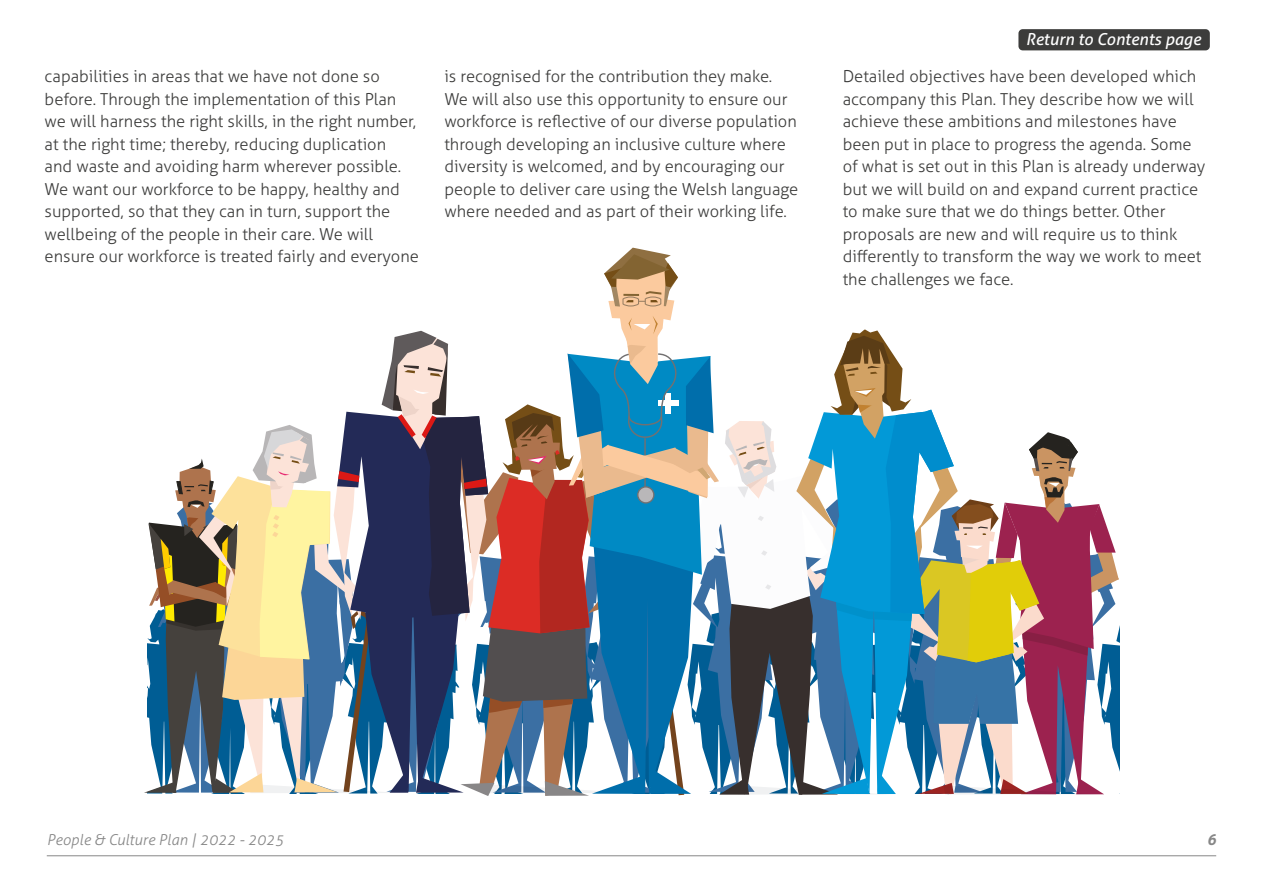
<style>
.page{position:relative;width:1263px;height:893px;background:#fff}
.page>*{position:absolute;margin:0;border:0;box-sizing:border-box;transform-origin:0 0}
.t1{font:300 16.5px/22.5px "Aller";color:#3c3c3b}
.t2{font:italic 16.5px "Aller";color:#fff}
.t3{font:italic 300 15px "Aller";color:#878787}
.t4{font:italic 700 15px "Aller";color:#878787}
</style>
<div class="page">
<hr style="left:47px;top:855px;width:1169px;height:1px;background:#878787">
<div style="left:1018px;top:29px;width:192px;height:21px;background:#3c3c3b;border-radius:4px"></div>
<svg style="left:144px;top:248px;width:975px;height:548px"></svg>
<p class="t2" style="left:1026px;top:29px;width:176px">Return to Contents page</p>
<p class="t1" style="left:45px;top:65px;width:376px">capabilities in areas that we have not done so before. Through the implementation of this Plan we will harness the right skills, in the right number, at the right time; thereby, reducing duplication<br>and waste and avoiding harm wherever possible.<br>We want our workforce to be happy, healthy and supported, so that they can in turn, support the wellbeing of the people in their care. We will ensure our workforce is treated fairly and everyone</p>
<p class="t1" style="left:444px;top:65px;width:355px">is recognised for the contribution they make.<br>We will also use this opportunity to ensure our workforce is reflective of our diverse population through developing an inclusive culture where diversity is welcomed, and by encouraging our people to deliver care using the Welsh language where needed and as part of their working life.</p>
<p class="t1" style="left:843px;top:65px;width:364px">Detailed objectives have been developed which accompany this Plan. They describe how we will achieve these ambitions and milestones have been put in place to progress the agenda. Some of what is set out in this Plan is already underway but we will build on and expand current practice to make sure that we do things better. Other proposals are new and will require us to think differently to transform the way we work to meet the challenges we face.</p>
<p class="t3" style="left:47px;top:830px;width:239px">People &amp; Culture Plan | 2022 - 2025</p>
<p class="t4" style="left:1207px;top:830px;width:10px">6</p>
</div>
